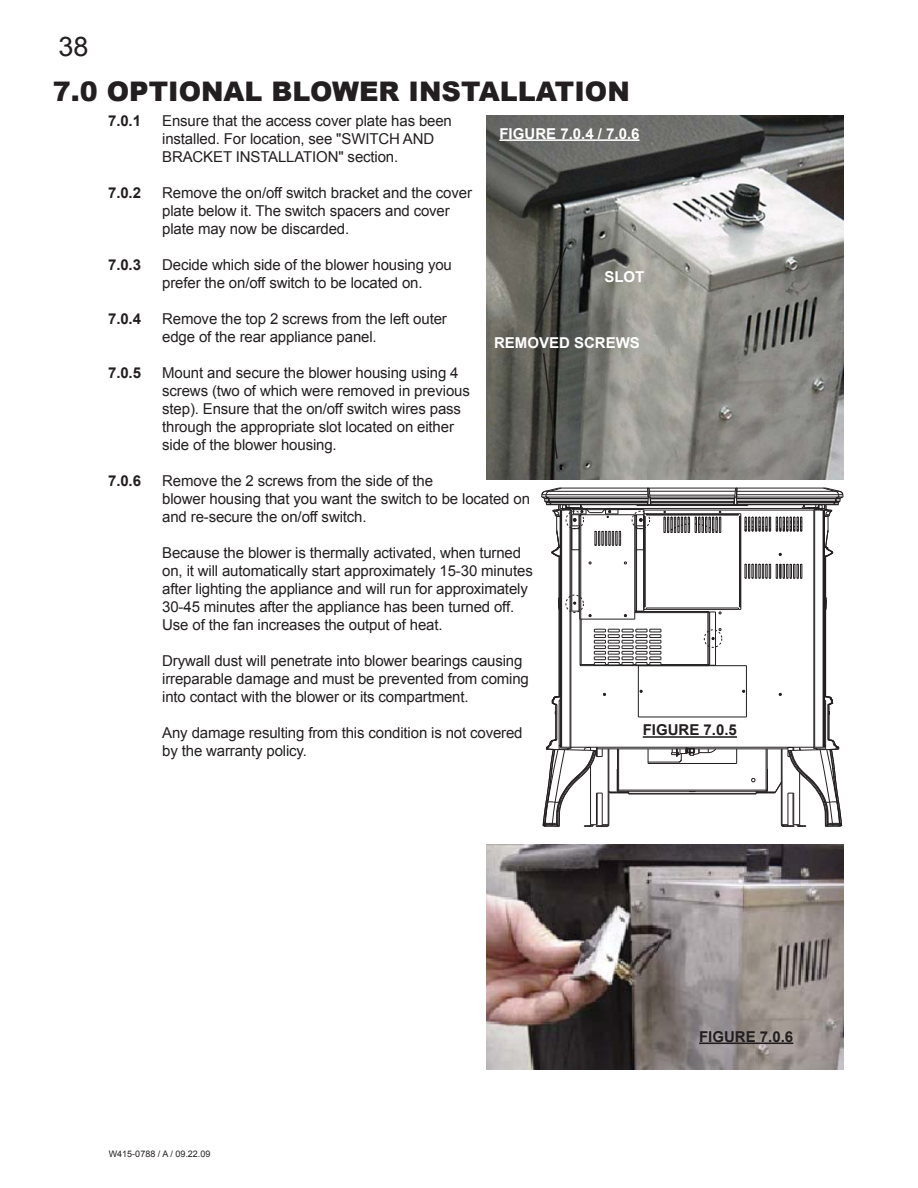
<style>
.page{position:relative;width:918px;height:1188px;background:#fff}
.page>*{position:absolute;margin:0;border:0;box-sizing:border-box;transform-origin:0 0}
.t1{font:900 27px "Arial";color:#231f20}
.t2{font:27px "Arial";color:#231f20}
.t3{font:15px/18px "Arial";letter-spacing:-.01em;color:#231f20}
.t4{font:700 15px "Arial";color:#231f20}
.t5{font:700 15px "Arial";color:#fff}
.t6{font:9px "Arial";color:#231f20}
</style>
<div class="page">
<img style="left:487px;top:116px;width:357px;height:363px">
<svg style="left:542px;top:352px;width:17px;height:108px;background:#3c3b36"></svg>
<svg style="left:533px;top:245px;width:35px;height:90px;background:#454540"></svg>
<hr style="left:500px;top:139px;width:140px;height:2px;background:#fff">
<img style="left:487px;top:844px;width:357px;height:225px">
<hr style="left:699px;top:1042px;width:94px;height:2px;background:#231f20">
<hr style="left:556px;top:704px;width:1px;height:35px;background:#231f20">
<hr style="left:557px;top:704px;width:1px;height:35px;background:#231f20">
<hr style="left:559px;top:701px;width:1px;height:49px;background:#231f20">
<hr style="left:559px;top:556px;width:1px;height:141px;background:#231f20">
<hr style="left:560px;top:510px;width:1px;height:237px;background:#231f20">
<hr style="left:561px;top:510px;width:1px;height:237px;background:#231f20">
<hr style="left:570px;top:510px;width:1px;height:237px;background:#231f20">
<hr style="left:571px;top:510px;width:1px;height:237px;background:#231f20">
<hr style="left:629px;top:794px;width:127px;height:1px;background:#231f20">
<hr style="left:629px;top:793px;width:127px;height:1px;background:#231f20">
<hr style="left:619px;top:791px;width:147px;height:1px;background:#231f20">
<hr style="left:619px;top:790px;width:147px;height:1px;background:#231f20">
<hr style="left:648px;top:763px;width:89px;height:1px;background:#231f20">
<hr style="left:648px;top:762px;width:31px;height:1px;background:#231f20">
<hr style="left:597px;top:749px;width:190px;height:1px;background:#231f20">
<hr style="left:597px;top:747px;width:190px;height:1px;background:#231f20">
<hr style="left:638px;top:666px;width:1px;height:51px;background:#231f20">
<svg style="left:648px;top:749px;width:1px;height:14px"></svg>
<hr style="left:638px;top:717px;width:108px;height:1px;background:#231f20">
<hr style="left:638px;top:665px;width:108px;height:1px;background:#231f20">
<svg style="left:736px;top:749px;width:1px;height:14px"></svg>
<hr style="left:739px;top:516px;width:1px;height:91px;background:#231f20">
<hr style="left:740px;top:516px;width:1px;height:91px;background:#231f20">
<hr style="left:741px;top:516px;width:1px;height:91px;background:#231f20">
<hr style="left:746px;top:666px;width:1px;height:51px;background:#231f20">
<hr style="left:646px;top:609px;width:92px;height:1px;background:#231f20">
<hr style="left:646px;top:608px;width:92px;height:1px;background:#231f20">
<svg style="left:738px;top:607px;width:4px;height:3px"></svg>
<hr style="left:814px;top:510px;width:1px;height:237px;background:#231f20">
<hr style="left:823px;top:510px;width:1px;height:237px;background:#231f20">
<hr style="left:824px;top:510px;width:1px;height:237px;background:#231f20">
<hr style="left:825px;top:556px;width:1px;height:141px;background:#231f20">
<hr style="left:825px;top:701px;width:1px;height:49px;background:#231f20">
<hr style="left:828px;top:704px;width:1px;height:35px;background:#231f20">
<hr style="left:829px;top:704px;width:1px;height:35px;background:#231f20">
<svg style="left:826px;top:598px;width:1px;height:12px"></svg>
<hr style="left:646px;top:515px;width:92px;height:1px;background:#231f20">
<hr style="left:646px;top:514px;width:92px;height:1px;background:#231f20">
<hr style="left:646px;top:513px;width:92px;height:1px;background:#231f20">
<hr style="left:644px;top:510px;width:170px;height:1px;background:#231f20">
<hr style="left:617px;top:508px;width:198px;height:1px;background:#231f20">
<hr style="left:637px;top:505px;width:111px;height:1px;background:#231f20">
<hr style="left:651px;top:504px;width:83px;height:1px;background:#231f20">
<hr style="left:651px;top:503px;width:83px;height:1px;background:#231f20">
<hr style="left:651px;top:502px;width:83px;height:1px;background:#231f20">
<hr style="left:651px;top:501px;width:83px;height:1px;background:#231f20">
<hr style="left:650px;top:499px;width:84px;height:1px;background:#231f20">
<hr style="left:650px;top:498px;width:84px;height:1px;background:#231f20">
<hr style="left:650px;top:497px;width:86px;height:1px;background:#231f20">
<hr style="left:650px;top:495px;width:85px;height:1px;background:#231f20">
<hr style="left:649px;top:491px;width:86px;height:1px;background:#231f20">
<hr style="left:559px;top:488px;width:267px;height:1px;background:#231f20">
<svg style="left:552px;top:696px;width:8px;height:9px"></svg>
<svg style="left:543px;top:739px;width:86px;height:88px"></svg>
<svg style="left:671px;top:747px;width:45px;height:15px"></svg>
<svg style="left:751px;top:739px;width:92px;height:88px"></svg>
<svg style="left:825px;top:696px;width:8px;height:9px"></svg>
<svg style="left:745px;top:564px;width:58px;height:15px"></svg>
<svg style="left:733px;top:488px;width:111px;height:69px"></svg>
<svg style="left:541px;top:488px;width:182px;height:178px"></svg>
<hr style="left:643px;top:736px;width:94px;height:2px;background:#231f20">
<h1 class="t2" style="left:58px;top:31px;width:32px">38</h1>
<h1 class="t1" style="left:53px;top:71px;width:579px">7.0 OPTIONAL BLOWER INSTALLATION</h1>
<p class="t4" style="left:108px;top:112px;width:34px">7.0.1</p>
<p class="t3" style="left:162px;top:112px;width:291px">Ensure that the access cover plate has been installed. For location, see "SWITCH AND<br>BRACKET INSTALLATION" section.</p>
<p class="t4" style="left:108px;top:184px;width:34px">7.0.2</p>
<p class="t3" style="left:162px;top:184px;width:311px">Remove the on/off switch bracket and the cover plate below it. The switch spacers and cover plate may now be discarded.</p>
<p class="t4" style="left:108px;top:256px;width:34px">7.0.3</p>
<p class="t3" style="left:162px;top:256px;width:291px">Decide which side of the blower housing you prefer the on/off switch to be located on.</p>
<p class="t4" style="left:108px;top:310px;width:34px">7.0.4</p>
<p class="t3" style="left:162px;top:310px;width:286px">Remove the top 2 screws from the left outer edge of the rear appliance panel.</p>
<p class="t4" style="left:108px;top:364px;width:34px">7.0.5</p>
<p class="t3" style="left:162px;top:364px;width:309px">Mount and secure the blower housing using 4 screws (two of which were removed in previous step). Ensure that the on/off switch wires pass through the appropriate slot located on either side of the blower housing.</p>
<p class="t4" style="left:108px;top:472px;width:34px">7.0.6</p>
<p class="t3" style="left:162px;top:472px;width:369px">Remove the 2 screws from the side of the<br>blower housing that you want the switch to be located on and re-secure the on/off switch.</p>
<p class="t3" style="left:162px;top:544px;width:372px">Because the blower is thermally activated, when turned on, it will automatically start approximately 15-30 minutes after lighting the appliance and will run for approximately 30-45 minutes after the appliance has been turned off.<br>Use of the fan increases the output of heat.</p>
<p class="t3" style="left:162px;top:652px;width:368px">Drywall dust will penetrate into blower bearings causing irreparable damage and must be prevented from coming into contact with the blower or its compartment.</p>
<p class="t3" style="left:162px;top:724px;width:362px">Any damage resulting from this condition is not covered by the warranty policy.</p>
<p class="t5" style="left:500px;top:125px;width:142px">FIGURE 7.0.4 / 7.0.6</p>
<p class="t5" style="left:604px;top:269px;width:42px">SLOT</p>
<p class="t5" style="left:494px;top:335px;width:147px">REMOVED SCREWS</p>
<p class="t4" style="left:643px;top:722px;width:96px">FIGURE 7.0.5</p>
<p class="t6" style="left:109px;top:1149px;width:103px">W415-0788 / A / 09.22.09</p>
<p class="t4" style="left:699px;top:1028px;width:96px">FIGURE 7.0.6</p>
</div>
